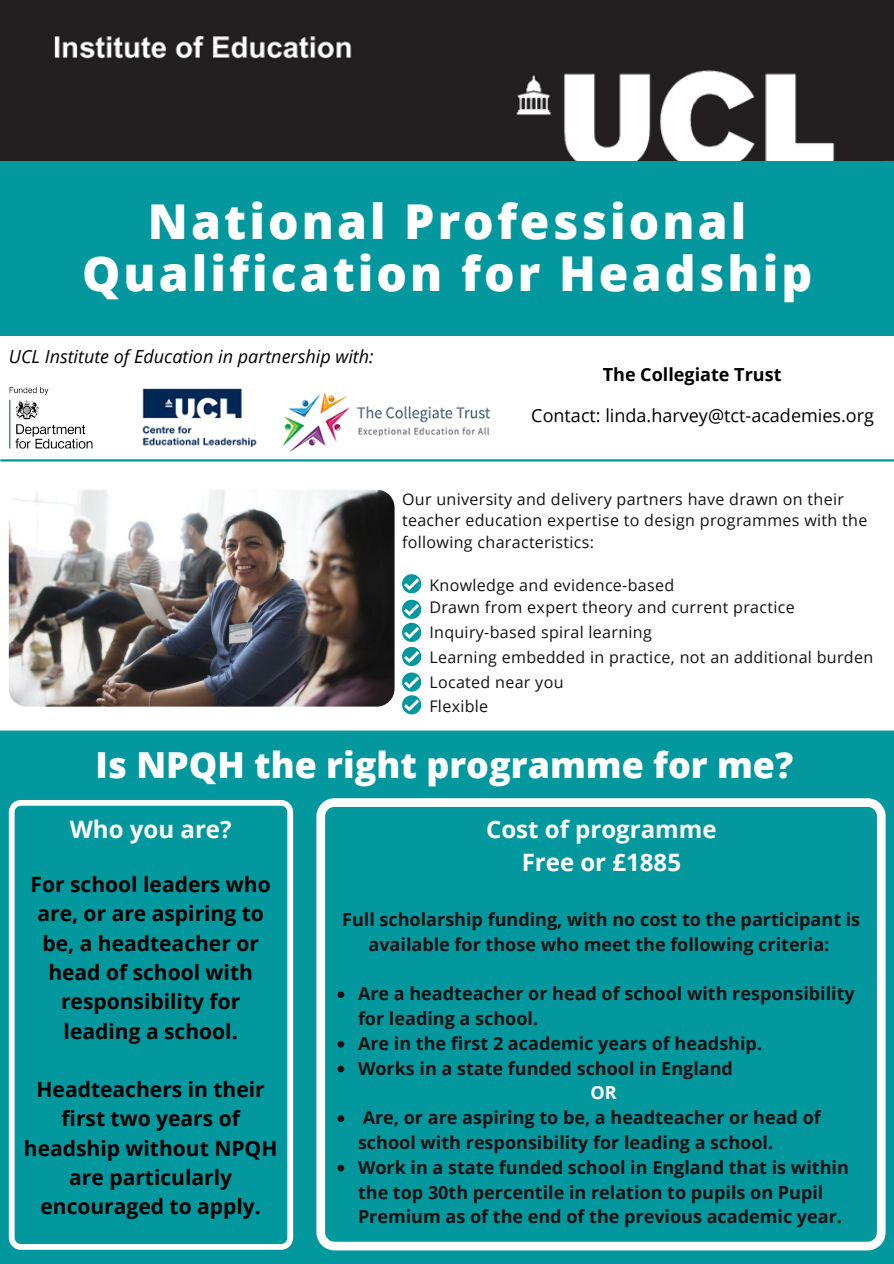
<style>
.page{position:relative;width:894px;height:1264px;background:#fff}
.page>*{position:absolute;margin:0;border:0;box-sizing:border-box;transform-origin:0 0}
.t1{font:800 48px/51.8px "Open Sans";letter-spacing:.065em;color:#fff;text-align:center}
.t2{font:800 35.85px "Open Sans";color:#fff}
.t3{font:700 24px "Open Sans";color:#fff}
.t4{font:700 21px/29.2px "Open Sans";color:#000;text-align:center}
.t5{font:700 18px/24.8px "Open Sans";color:#151112}
.t6{font:italic 18px "Open Sans";color:#000}
.t7{font:18px "Open Sans";color:#000}
.t8{font:700 18px "Open Sans";color:#000}
.t9{font:700 18px "Open Sans";color:#fff}
.t10{font:16.05px/21.5px "Open Sans";letter-spacing:.02em;color:#151112}
</style>
<div class="page">
<div style="left:0;top:0;width:893px;height:1263px;background:#03989e"></div>
<div style="left:0;top:336px;width:893px;height:394px;background:#fff"></div>
<img style="left:0;top:0;width:893px;height:161px">
<img style="left:9px;top:489px;width:385px;height:217px;border-radius:18px">
<svg style="left:9px;top:800px;width:284px;height:449px"></svg>
<svg style="left:316px;top:798px;width:569px;height:452px"></svg>
<svg style="left:402px;top:574px;width:19px;height:19px"></svg>
<svg style="left:402px;top:599px;width:19px;height:67px"></svg>
<svg style="left:402px;top:672px;width:19px;height:42px"></svg>
<svg style="left:337px;top:991px;width:7px;height:7px"></svg>
<svg style="left:337px;top:1040px;width:7px;height:7px"></svg>
<svg style="left:337px;top:1065px;width:7px;height:7px"></svg>
<svg style="left:337px;top:1115px;width:7px;height:6px"></svg>
<svg style="left:337px;top:1164px;width:7px;height:7px"></svg>
<img style="left:2px;top:378px;width:95px;height:73px">
<img style="left:140px;top:386px;width:139px;height:66px">
<hr style="left:1px;top:459px;width:892px;height:2px;background:#03989e">
<img style="left:283px;top:392px;width:206px;height:60px">
<p class="t1" style="left:82px;top:195px;width:731px">National Professional<br>Qualification for Headship</p>
<p class="t6" style="left:9px;top:344px;width:366px">UCL Institute of Education in partnership with:</p>
<p class="t8" style="left:602px;top:361px;width:180px">The Collegiate Trust</p>
<p class="t7" style="left:531px;top:402px;width:344px">Contact: linda.harvey@tct-academies.org</p>
<p class="t10" style="left:402px;top:488px;width:466px">Our university and delivery partners have drawn on their teacher education expertise to design programmes with the following characteristics:</p>
<p class="t10" style="left:429px;top:573px;width:246px">Knowledge and evidence-based</p>
<p class="t10" style="left:429px;top:596px;width:367px">Drawn from expert theory and current practice</p>
<p class="t10" style="left:429px;top:621px;width:224px">Inquiry-based spiral learning</p>
<p class="t10" style="left:429px;top:645px;width:445px">Learning embedded in practice, not an additional burden</p>
<p class="t10" style="left:429px;top:670px;width:136px">Located near you</p>
<p class="t10" style="left:429px;top:695px;width:60px">Flexible</p>
<p class="t2" style="left:95px;top:739px;width:699px">Is NPQH the right programme for me?</p>
<p class="t3" style="left:70px;top:812px;width:163px">Who you are?</p>
<p class="t4" style="left:31px;top:869px;width:241px">For school leaders who are, or are aspiring to be, a headteacher or head of school with responsibility for leading a school.</p>
<p class="t4" style="left:24px;top:1074px;width:255px">Headteachers in their first two years of headship without NPQH are particularly encouraged to apply.</p>
<p class="t3" style="left:486px;top:812px;width:232px">Cost of programme</p>
<p class="t3" style="left:521px;top:845px;width:161px">Free or £1885</p>
<p class="t5" style="left:342px;top:906px;width:519px;text-align:center">Full scholarship funding, with no cost to the participant is available for those who meet the following criteria:</p>
<p class="t5" style="left:358px;top:980px;width:498px">Are a headteacher or head of school with responsibility for leading a school.</p>
<p class="t5" style="left:358px;top:1030px;width:405px">Are in the first 2 academic years of headship.</p>
<p class="t5" style="left:358px;top:1055px;width:376px">Works in a state funded school in England</p>
<p class="t5" style="left:358px;top:1104px;width:464px">Are, or are aspiring to be, a headteacher or head of school with responsibility for leading a school.</p>
<p class="t5" style="left:358px;top:1154px;width:492px">Work in a state funded school in England that is within the top 30th percentile in relation to pupils on Pupil<br>Premium as of the end of the previous academic year.</p>
<p class="t9" style="left:590px;top:1080px;width:28px">OR</p>
</div>
